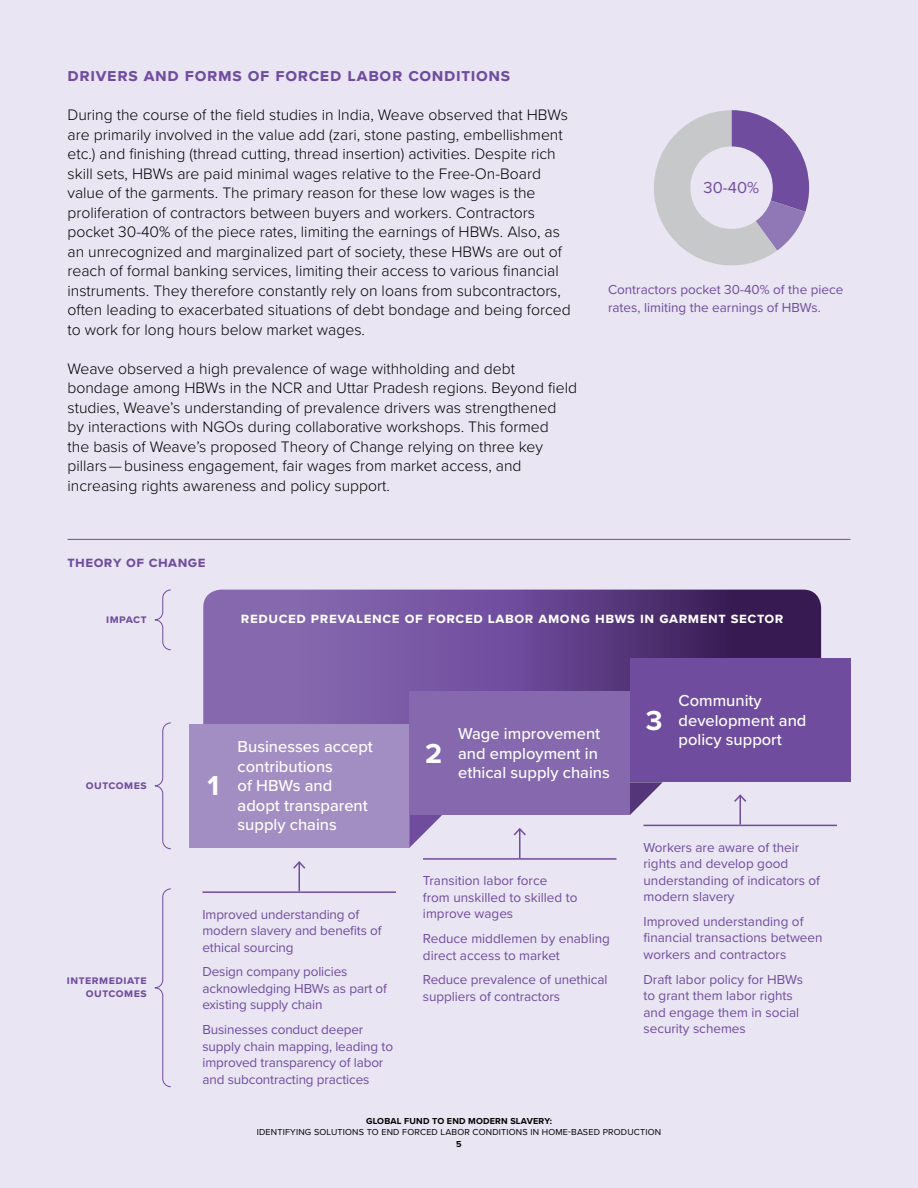
<style>
.page{position:relative;width:918px;height:1188px;background:#e9e5f2}
.page>*{position:absolute;margin:0;border:0;box-sizing:border-box;transform-origin:0 0}
.t1{font:217.5px "Chartwell Pies";color:#704c9f}
.t2{font:700 28.5px "Proxima Nova";color:#fff}
.t3{font:700 18px "Proxima Nova";letter-spacing:.035em;color:#704c9f}
.t4{font:500 16.5px/19.5px "Proxima Nova";color:#fff}
.t5{font:16.5px "Proxima Nova";color:#704c9f}
.t6{font:300 15.75px/19.5px "Proxima Nova";color:#000}
.t7{font:700 15px "Proxima Nova";letter-spacing:.04em;color:#fff}
.t8{font:700 15px "Proxima Nova";letter-spacing:.03em;color:#704c9f}
.t9{font:13.5px/16.5px "Proxima Nova";color:#704c9f}
.t10{font:700 12px/13.5px "Proxima Nova";letter-spacing:.04em;color:#704c9f;text-align:right}
.t11{font:9px "Proxima Nova";letter-spacing:.02em;color:#000}
.t12{font:700 9px "Proxima Nova";letter-spacing:.02em;color:#000}
.s1{color:#9077b6}
.s2{color:#c7c8ca}
.s3{color:#e9e5f2}
</style>
<div class="page">
<svg style="left:203px;top:590px;width:618px;height:134px;background:#6c4d93"></svg>
<hr style="left:68px;top:539px;width:782px;height:1px;background:#704c9f">
<svg style="left:154px;top:888px;width:17px;height:199px"></svg>
<div style="left:189px;top:724px;width:221px;height:124px;background:#a38ec3"></div>
<div style="left:410px;top:691px;width:220px;height:124px;background:#8568ae"></div>
<div style="left:630px;top:659px;width:220px;height:123px;background:#704c9f"></div>
<svg style="left:409px;top:815px;width:33px;height:33px"></svg>
<svg style="left:630px;top:782px;width:33px;height:33px"></svg>
<svg style="left:154px;top:722px;width:17px;height:127px"></svg>
<hr style="left:298px;top:862px;width:2px;height:29px;background:#704c9f">
<svg style="left:293px;top:861px;width:13px;height:9px"></svg>
<hr style="left:202px;top:891px;width:194px;height:2px;background:#704c9f">
<svg style="left:513px;top:828px;width:13px;height:30px"></svg>
<hr style="left:423px;top:858px;width:193px;height:2px;background:#704c9f">
<hr style="left:740px;top:795px;width:1px;height:30px;background:#704c9f">
<svg style="left:734px;top:794px;width:13px;height:10px"></svg>
<hr style="left:644px;top:825px;width:193px;height:1px;background:#704c9f">
<svg style="left:154px;top:589px;width:17px;height:62px"></svg>
<p class="t3" style="left:68px;top:62px;width:444px">drivers and forms of forced labor conditions</p>
<p class="t6" style="left:68px;top:105px;width:505px">During the course of the field studies in India, Weave observed that HBWs are primarily involved in the value add (zari, stone pasting, embellishment etc.) and finishing (thread cutting, thread insertion) activities. Despite rich skill sets, HBWs are paid minimal wages relative to the Free-On-Board value of the garments. The primary reason for these low wages is the proliferation of contractors between buyers and workers. Contractors pocket 30-40% of the piece rates, limiting the earnings of HBWs. Also, as an unrecognized and marginalized part of society, these HBWs are out of reach of formal banking services, limiting their access to various financial instruments. They therefore constantly rely on loans from subcontractors, often leading to exacerbated situations of debt bondage and being forced to work for long hours below market wages.</p>
<p class="t6" style="left:68px;top:358px;width:511px">Weave observed a high prevalence of wage withholding and debt bondage among HBWs in the NCR and Uttar Pradesh regions. Beyond field studies, Weave’s understanding of prevalence drivers was strengthened<br>by interactions with NGOs during collaborative workshops. This formed<br>the basis of Weave’s proposed Theory of Change relying on three key pillars — business engagement, fair wages from market access, and increasing rights awareness and policy support.</p>
<p class="t8" style="left:68px;top:551px;width:140px">theory of change</p>
<h1 class="t1" style="left:643px;top:54px;width:345px">30+<span class="s1">1</span><span class="s2">60</span><span class="s3">A</span></h1>
<p class="t5" style="left:704px;top:175px;width:57px">30-40%</p>
<p class="t9" style="left:608px;top:280px;width:237px;line-height:18px">Contractors pocket 30-40% of the piece rates, limiting the earnings of HBWs.</p>
<p class="t10" style="left:106px;top:612px;width:42px">impact</p>
<p class="t7" style="left:241px;top:607px;width:544px">reduced prevalence of forced labor among hbws in garment sector</p>
<p class="t10" style="left:86px;top:778px;width:62px">outcomes</p>
<p class="t10" style="left:67px;top:973px;width:81px">intermediate outcomes</p>
<h2 class="t2" style="left:207px;top:765px;width:13px">1</h2>
<p class="t4" style="left:238px;top:736px;width:137px">Businesses accept contributions<br>of HBWs and adopt transparent supply chains</p>
<p class="t9" style="left:202px;top:905px;width:181px">Improved understanding of modern slavery and benefits of ethical sourcing</p>
<p class="t9" style="left:202px;top:963px;width:186px">Design company policies acknowledging HBWs as part of existing supply chain</p>
<p class="t9" style="left:202px;top:1021px;width:192px">Businesses conduct deeper supply chain mapping, leading to improved transparency of labor and subcontracting practices</p>
<h2 class="t2" style="left:425px;top:732px;width:19px">2</h2>
<p class="t4" style="left:458px;top:723px;width:153px">Wage improvement and employment in ethical supply chains</p>
<p class="t9" style="left:423px;top:872px;width:156px">Transition labor force from unskilled to skilled to improve wages</p>
<p class="t9" style="left:423px;top:930px;width:188px">Reduce middlemen by enabling direct access to market</p>
<p class="t9" style="left:423px;top:971px;width:186px">Reduce prevalence of unethical suppliers of contractors</p>
<h2 class="t2" style="left:646px;top:699px;width:18px">3</h2>
<p class="t4" style="left:679px;top:691px;width:129px">Community development and policy support</p>
<p class="t9" style="left:643px;top:838px;width:178px">Workers are aware of their rights and develop good understanding of indicators of modern slavery</p>
<p class="t9" style="left:643px;top:913px;width:181px">Improved understanding of financial transactions between workers and contractors</p>
<p class="t9" style="left:643px;top:970px;width:161px">Draft labor policy for HBWs to grant them labor rights and engage them in social security schemes</p>
<p class="t12" style="left:366px;top:1114px;width:187px">GLOBAL FUND TO END MODERN SLAVERY:</p>
<p class="t11" style="left:257px;top:1126px;width:406px">IDENTIFYING SOLUTIONS TO END FORCED LABOR CONDITIONS IN HOME-BASED PRODUCTION</p>
<p class="t12" style="left:456px;top:1138px;width:7px">5</p>
</div>
